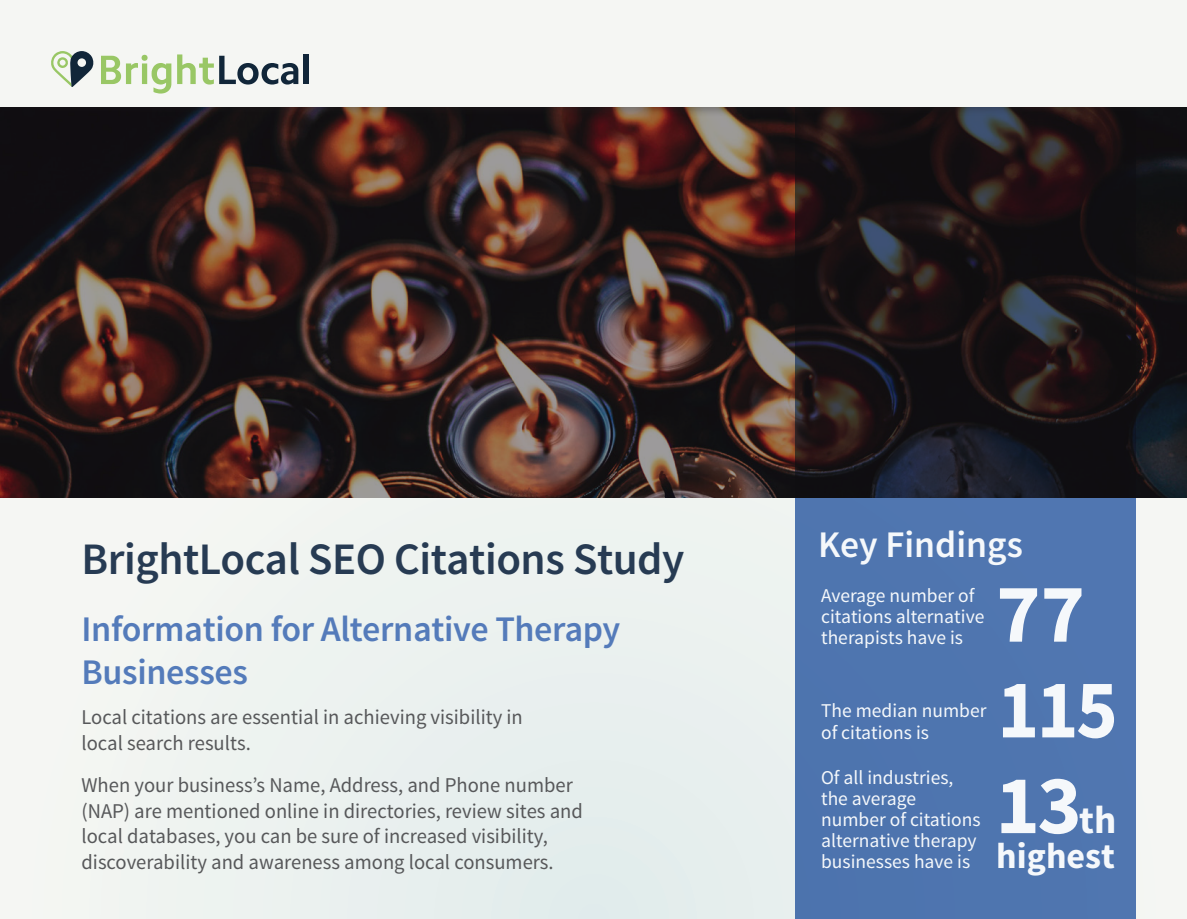
<style>
.page{position:relative;width:1187px;height:919px;background:#fff}
.page>*{position:absolute;margin:0;border:0;box-sizing:border-box;transform-origin:0 0}
.t1{font:700 84px "Source Sans Pro";letter-spacing:-.03em;color:#f5f8fb}
.t2{font:700 84px "Source Sans Pro";letter-spacing:-.03em;color:#f5f8fb;scale:.94 1}
.t3{font:600 45px "Source Sans Pro";letter-spacing:-.01em;color:#273b53}
.t4{font:600 37.5px "Source Sans Pro";color:#f5f8fb}
.t5{font:600 36px/43.2px "Source Sans Pro";letter-spacing:-.01em;color:#547bba}
.t6{font:700 36px "Source Sans Pro";color:#f5f8fb}
.t7{font:21px/25.5px "Source Sans Pro";color:#57585a}
.t8{font:19.5px/21px "Source Sans Pro";color:#f5f8fb}
.s1{font-size:39px}
</style>
<div class="page">
<div style="left:11px;top:497px;width:1164px;height:421px;background:#edf3f0"></div>
<div style="left:795px;top:106px;width:340px;height:812px;background:#4f75af"></div>
<svg style="left:0;top:118px;width:1186px;height:379px;background:#312120"></svg>
<div style="left:0;top:31px;width:1186px;height:87px;background:#231f20;opacity:.3"></div>
<div style="left:0;top:0;width:1186px;height:106px;background:#f5f6f3"></div>
<svg style="left:51px;top:51px;width:43px;height:36px"></svg>
<svg style="left:101px;top:55px;width:70px;height:39px"></svg>
<svg style="left:177px;top:54px;width:121px;height:30px"></svg>
<div style="left:303px;top:54px;width:5px;height:30px;background:#112639"></div>
<p class="t3" style="left:81px;top:530px;width:604px">BrightLocal SEO Citations Study</p>
<p class="t5" style="left:81px;top:608px;width:540px">Information for Alternative Therapy<br>Businesses</p>
<p class="t7" style="left:81px;top:704px;width:443px">Local citations are essential in achieving visibility in local search results.</p>
<p class="t7" style="left:81px;top:772px;width:503px">When your business’s Name, Address, and Phone number (NAP) are mentioned online in directories, review sites and local databases, you can be sure of increased visibility, discoverability and awareness among local consumers.</p>
<p class="t4" style="left:818px;top:521px;width:206px">Key Findings</p>
<p class="t8" style="left:821px;top:585px;width:165px">Average number of citations alternative therapists have is</p>
<p class="t1" style="left:996px;top:559px;width:90px">77</p>
<p class="t8" style="left:821px;top:700px;width:167px">The median number of citations is</p>
<p class="t2" style="left:997px;top:655px;width:130px">115</p>
<p class="t8" style="left:821px;top:767px;width:161px">Of all industries, the average number of citations alternative therapy businesses have is</p>
<p class="t1" style="left:995px;top:751px;width:122px">13<span class="s1">th</span></p>
<p class="t6" style="left:996px;top:832px;width:120px">highest</p>
</div>
